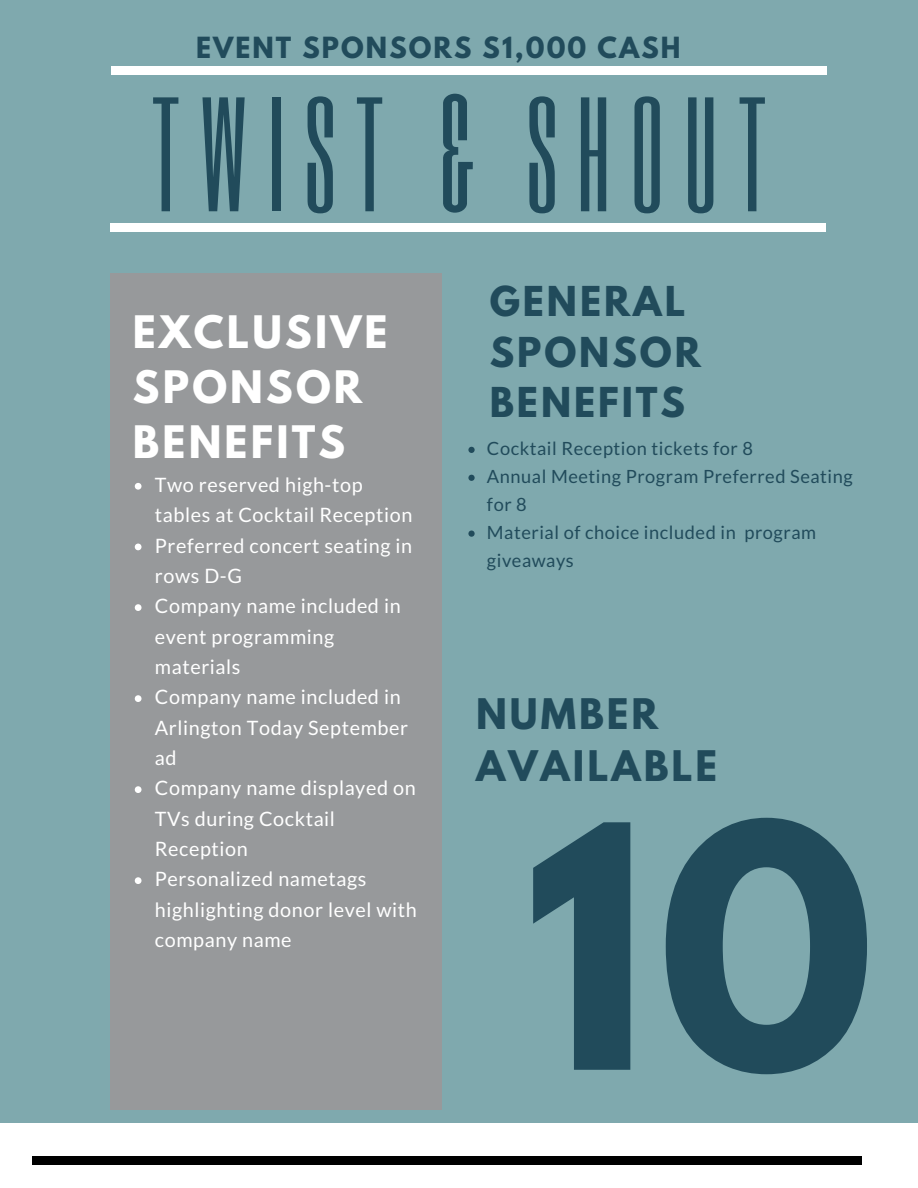
<style>
.page{position:relative;width:918px;height:1188px;background:#7fa9ae}
.page>*{position:absolute;margin:0;border:0;box-sizing:border-box;transform-origin:0 0}
.t1{font:700 300px "League Spartan";color:#214b5b}
.t2{font:135px "Six Caps";letter-spacing:.15em;color:#214b5b}
.t3{font:700 39.6px/55.1px "League Spartan";letter-spacing:.08em;color:#fff}
.t4{font:700 37.35px/51.9px "League Spartan";letter-spacing:.08em;color:#214b5b}
.t5{font:700 36.45px/50.7px "League Spartan";letter-spacing:.08em;color:#214b5b}
.t6{font:700 25.8px "League Spartan";letter-spacing:.08em;color:#214b5b}
.t7{font:19.8px/30.3px "Lato";letter-spacing:.03em;color:#fff}
.t8{font:18.3px/27.9px "Lato";letter-spacing:.03em;color:#214b5b}
</style>
<div class="page">
<div style="left:111px;top:273px;width:331px;height:837px;background:#97999b"></div>
<svg style="left:135px;top:483px;width:7px;height:7px"></svg>
<svg style="left:135px;top:544px;width:7px;height:6px"></svg>
<svg style="left:135px;top:604px;width:7px;height:7px"></svg>
<svg style="left:135px;top:695px;width:7px;height:7px"></svg>
<svg style="left:135px;top:786px;width:7px;height:7px"></svg>
<svg style="left:135px;top:877px;width:7px;height:7px"></svg>
<div style="left:111px;top:67px;width:715px;height:7px;background:#fff"></div>
<div style="left:110px;top:224px;width:715px;height:8px;background:#fff"></div>
<svg style="left:468px;top:447px;width:7px;height:6px"></svg>
<svg style="left:468px;top:475px;width:7px;height:6px"></svg>
<svg style="left:468px;top:531px;width:7px;height:6px"></svg>
<div style="left:0;top:1123px;width:918px;height:65px;background:#fff"></div>
<div style="left:32px;top:1157px;width:829px;height:8px;background:#000"></div>
<h3 class="t6" style="left:196px;top:35px;width:486px">EVENT SPONSORS S1,000 CASH</h3>
<h2 class="t2" style="left:151px;top:62px;width:617px">TWIST &amp; SHOUT</h2>
<h3 class="t3" style="left:133px;top:310px;width:256px">EXCLUSIVE<br>SPONSOR<br>BENEFITS</h3>
<p class="t7" style="left:155px;top:469px;width:263px">Two reserved high-top tables at Cocktail Reception<br>Preferred concert seating in rows D-G<br>Company name included in event programming materials<br>Company name included in<br>Arlington Today September ad<br>Company name displayed on<br>TVs during Cocktail<br>Reception<br>Personalized nametags highlighting donor level with company name</p>
<h3 class="t5" style="left:490px;top:281px;width:213px">GENERAL<br>SPONSOR<br>BENEFITS</h3>
<p class="t8" style="left:487px;top:434px;width:367px">Cocktail Reception tickets for 8<br>Annual Meeting Program Preferred Seating for 8<br>Material of choice included in program giveaways</p>
<h3 class="t4" style="left:476px;top:693px;width:243px">NUMBER<br>AVAILABLE</h3>
<h1 class="t1" style="left:524px;top:800px;width:352px">10</h1>
</div>
